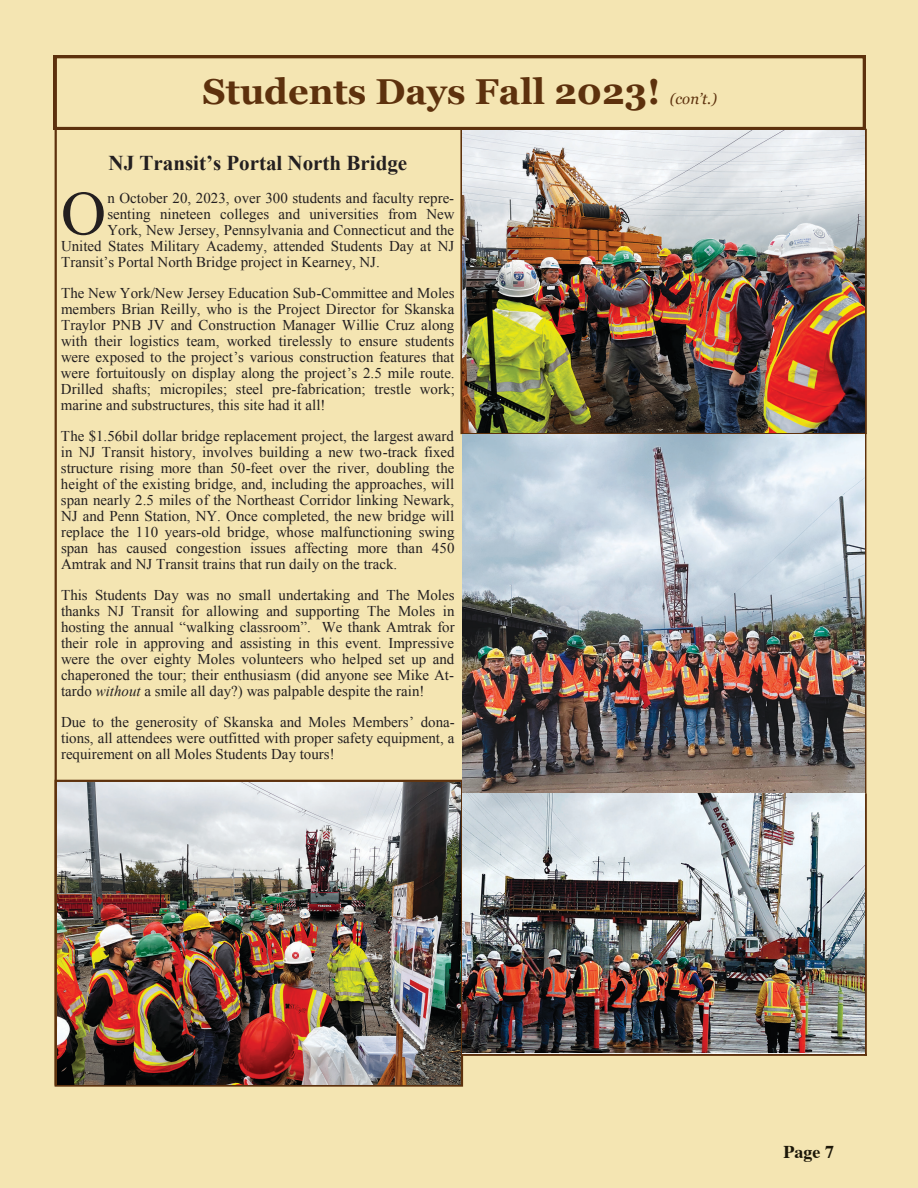
<style>
.page{position:relative;width:918px;height:1188px;background:#f4e5b2}
.page>*{position:absolute;margin:0;border:0;box-sizing:border-box;transform-origin:0 0}
.t1{font:62.4px "Times New Roman";color:#231f20}
.t2{font:700 36px "Georgia";color:#5d310d}
.t3{font:700 21px "Times New Roman";color:#231f20}
.t4{font:700 18px "Times";color:#1c1708}
.t5{font:15px/15.9px "Times New Roman";color:#231f20;text-align:justify}
.t6{font:italic 15px "Georgia";color:#5d310d}
.s1{font-style:italic}
</style>
<div class="page">
<svg style="left:54px;top:55px;width:812px;height:75px"></svg>
<hr style="left:55px;top:130px;width:2px;height:956px;background:#5d310d">
<div style="left:55px;top:780px;width:408px;height:307px;border:2px solid #5d310d"></div>
<div style="left:460px;top:129px;width:407px;height:305px;border:2px solid #5d310d"></div>
<hr style="left:865px;top:793px;width:2px;height:263px;background:#5d310d">
<hr style="left:462px;top:1054px;width:405px;height:2px;background:#5d310d">
<hr style="left:864px;top:433px;width:2px;height:360px;background:#5d310d">
<img style="left:462px;top:131px;width:403px;height:301px">
<img style="left:462px;top:434px;width:402px;height:619px">
<img style="left:57px;top:782px;width:404px;height:302px">
<h2 class="t2" style="left:202px;top:71px;width:460px">Students Days Fall 2023!</h2>
<p class="t6" style="left:670px;top:90px;width:49px">(con’t.)</p>
<h3 class="t3" style="left:109px;top:149px;width:300px">NJ Transit’s Portal North Bridge</h3>
<h1 class="t1" style="left:61px;top:171px;width:47px">O</h1>
<p class="t5" style="left:107px;top:190px;width:348px">n October 20, 2023, over 300 students and faculty repre-</p>
<p class="t5" style="left:107px;top:206px;width:349px">senting nineteen colleges and universities from New</p>
<p class="t5" style="left:107px;top:222px;width:348px">York, New Jersey, Pennsylvania and Connecticut and the</p>
<p class="t5" style="left:61px;top:238px;width:395px">United States Military Academy, attended Students Day at NJ</p>
<p class="t5" style="left:61px;top:253px;width:320px">Transit’s Portal North Bridge project in Kearney, NJ.</p>
<p class="t5" style="left:61px;top:285px;width:395px">The New York/New Jersey Education Sub-Committee and Moles members Brian Reilly, who is the Project Director for Skanska Traylor PNB JV and Construction Manager Willie Cruz along with their logistics team, worked tirelessly to ensure students were exposed to the project’s various construction features that were fortuitously on display along the project’s 2.5 mile route.<br>Drilled shafts; micropiles; steel pre-fabrication; trestle work; marine and substructures, this site had it all!</p>
<p class="t5" style="left:61px;top:428px;width:395px">The $1.56bil dollar bridge replacement project, the largest award in NJ Transit history, involves building a new two-track fixed structure rising more than 50-feet over the river, doubling the height of the existing bridge, and, including the approaches, will span nearly 2.5 miles of the Northeast Corridor linking Newark, NJ and Penn Station, NY. Once completed, the new bridge will replace the 110 years-old bridge, whose malfunctioning swing span has caused congestion issues affecting more than 450<br>Amtrak and NJ Transit trains that run daily on the track.</p>
<p class="t5" style="left:61px;top:587px;width:395px">This Students Day was no small undertaking and The Moles thanks NJ Transit for allowing and supporting The Moles in hosting the annual “walking classroom”. We thank Amtrak for their role in approving and assisting in this event. Impressive were the over eighty Moles volunteers who helped set up and chaperoned the tour; their enthusiasm (did anyone see Mike At&shy;tardo <span class="s1">without</span> a smile all day?) was palpable despite the rain!</p>
<p class="t5" style="left:61px;top:714px;width:395px">Due to the generosity of Skanska and Moles Members’ dona&shy;tions, all attendees were outfitted with proper safety equipment, a requirement on all Moles Students Day tours!</p>
<p class="t4" style="left:784px;top:1135px;width:52px">Page 7</p>
</div>
